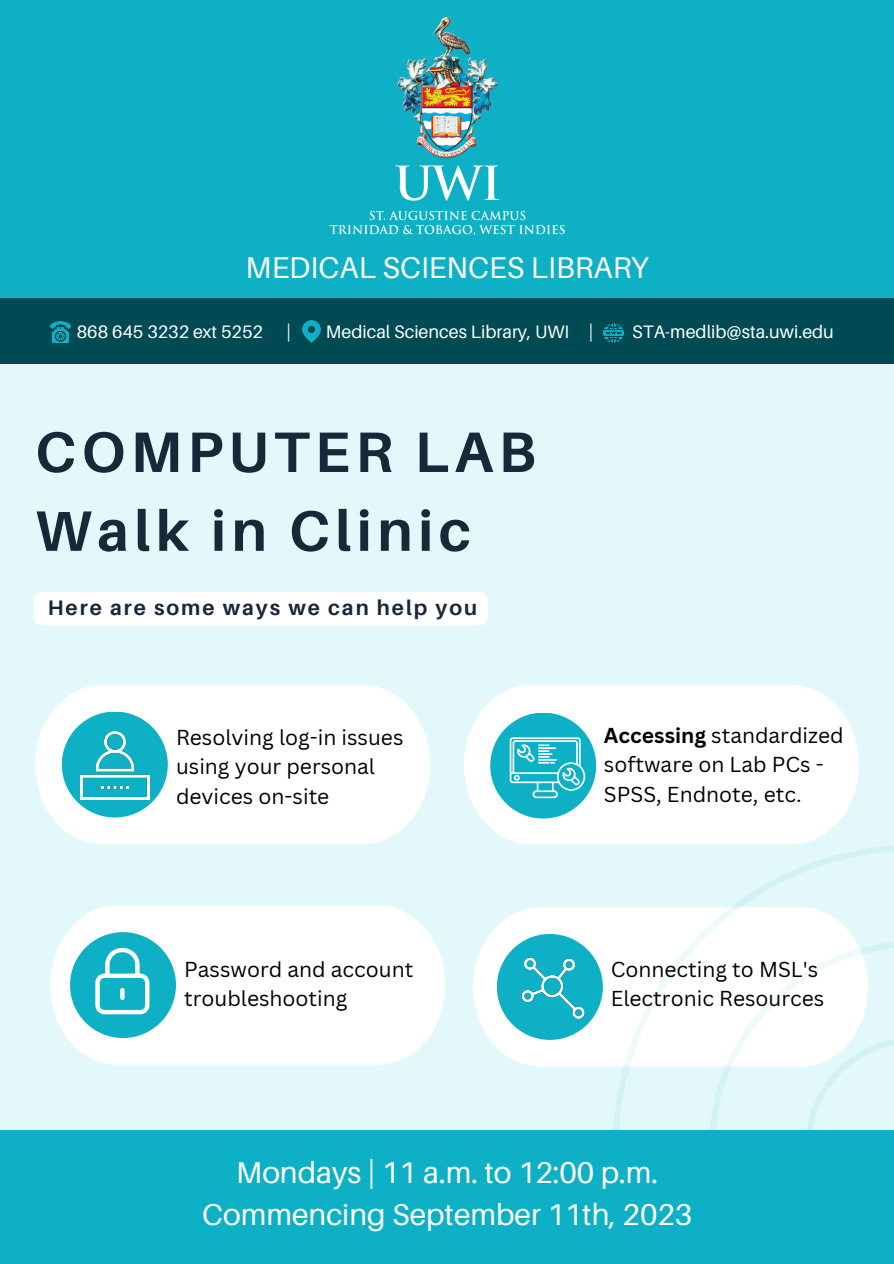
<style>
.page{position:relative;width:894px;height:1264px;background:#fff}
.page>*{position:absolute;margin:0;border:0;box-sizing:border-box;transform-origin:0 0}
.t1{font:700 57px "Aileron";letter-spacing:.095em;color:#182838}
.t2{font:30px "Aileron";color:#fff}
.t3{font:21px/29.2px "Canva Sans";color:#000}
.t4{font:700 21px "Aileron";letter-spacing:.095em;color:#182839}
.t5{font:18px "Aileron";color:#fff}
.s1{font-weight:700}
</style>
<div class="page">
<div style="left:0;top:0;width:893px;height:1263px;background:#e3f8fa"></div>
<svg style="left:473px;top:907px;width:140px;height:159px;fill:#fff"></svg>
<img style="left:613px;top:846px;width:280px;height:283px">
<div style="left:0;top:0;width:893px;height:364px;background:#004a54"></div>
<div style="left:0;top:0;width:893px;height:297px;background:#0eb0c6"></div>
<div style="left:0;top:1129px;width:893px;height:134px;background:#0eb0c6"></div>
<img style="left:302px;top:321px;width:18px;height:21px">
<img style="left:50px;top:321px;width:20px;height:21px">
<img style="left:603px;top:323px;width:20px;height:19px">
<img style="left:329px;top:17px;width:236px;height:219px">
<svg style="left:464px;top:685px;width:394px;height:159px;background:#fcfefe"></svg>
<div style="left:490px;top:712px;width:106px;height:106px;background:#0eb0c6;border-radius:50%"></div>
<svg style="left:35px;top:685px;width:395px;height:159px;background:#fcfefe"></svg>
<div style="left:62px;top:711px;width:106px;height:106px;background:#0eb0c6;border-radius:50%"></div>
<div style="left:496px;top:933px;width:106px;height:106px;background:#0eb0c6;border-radius:50%"></div>
<svg style="left:50px;top:905px;width:395px;height:159px;background:#fcfefe"></svg>
<div style="left:70px;top:932px;width:106px;height:106px;background:#0eb0c6;border-radius:50%"></div>
<svg style="left:95px;top:947px;width:54px;height:67px"></svg>
<div style="left:120px;top:987px;width:5px;height:13px;background:#fff;border-radius:2px"></div>
<img style="left:81px;top:731px;width:69px;height:69px">
<img style="left:521px;top:957px;width:64px;height:61px">
<svg style="left:509px;top:737px;width:76px;height:61px"></svg>
<div style="left:33px;top:592px;width:454px;height:33px;background:#fff"></div>
<p class="t2" style="left:245px;top:249px;width:404px">MEDICAL SCIENCES LIBRARY</p>
<p class="t5" style="left:77px;top:321px;width:188px">868 645 3232 ext 5252</p>
<p class="t5" style="left:286px;top:321px;width:6px">|</p>
<p class="t5" style="left:326px;top:321px;width:269px">Medical Sciences Library, UWI |</p>
<p class="t5" style="left:632px;top:321px;width:203px">STA-medlib@sta.uwi.edu</p>
<p class="t1" style="left:35px;top:416px;width:502px">COMPUTER LAB</p>
<p class="t1" style="left:35px;top:495px;width:437px">Walk in Clinic</p>
<p class="t4" style="left:48px;top:595px;width:430px">Here are some ways we can help you</p>
<p class="t3" style="left:176px;top:722px;width:229px">Resolving log-in issues</p>
<p class="t3" style="left:176px;top:751px;width:200px">using your personal</p>
<p class="t3" style="left:176px;top:781px;width:155px">devices on-site</p>
<p class="t3" style="left:184px;top:954px;width:231px">Password and account troubleshooting</p>
<p class="t3" style="left:603px;top:720px;width:241px"><span class="s1">Accessing</span> standardized software on Lab PCs -</p>
<p class="t3" style="left:603px;top:778px;width:199px">SPSS, Endnote, etc.</p>
<p class="t3" style="left:610px;top:954px;width:209px">Connecting to MSL's</p>
<p class="t3" style="left:610px;top:983px;width:215px">Electronic Resources</p>
<p class="t2" style="left:236px;top:1153px;width:423px">Mondays | 11 a.m. to 12:00 p.m.</p>
<p class="t2" style="left:202px;top:1195px;width:491px">Commencing September 11th, 2023</p>
</div>
